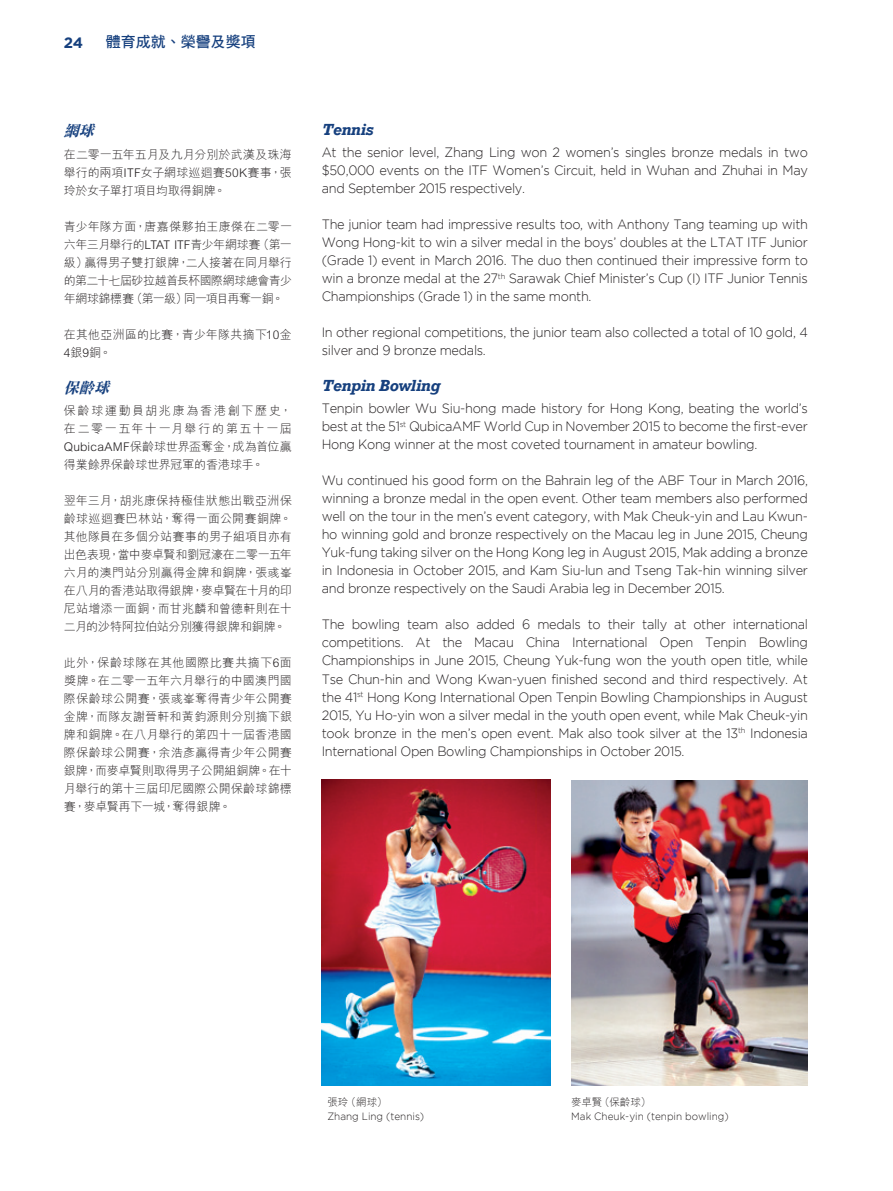
<style>
.page{position:relative;width:893px;height:1191px;background:#fff}
.page>*{position:absolute;margin:0;border:0;box-sizing:border-box;transform-origin:0 0}
.t1{font:italic 700 16.5px "Rockwell";letter-spacing:-.025em;color:#16407e}
.t2{font:15px "DF Hei Bd HK BF";color:#16407e}
.t3{font:italic 15px "DF Li Song Bd HK BF";color:#16407e}
.t4{font:700 15px "Gotham";color:#16407e}
.t5{font:300 13.5px/18px "Gotham";letter-spacing:-.025em;color:#231f20;text-align:justify;scale:.95 1}
.t6{font:300 12px/18px "M Hei HK";letter-spacing:-.005em;color:#231f20;text-align:justify}
.t7{font:300 10.5px "Gotham";color:#231f20;scale:.95 1}
.t8{font:300 10.5px "M Hei HK";letter-spacing:.005em;color:#231f20}
</style>
<div class="page">
<img style="left:571px;top:780px;width:237px;height:305px">
<img style="left:322px;top:779px;width:228px;height:306px">
<p class="t4" style="left:64px;top:33px;width:21px">24</p>
<p class="t2" style="left:106px;top:34px;width:152px">體育成就、榮譽及獎項</p>
<p class="t3" style="left:64px;top:123px;width:36px">網球</p>
<p class="t6" style="left:64px;top:145px;width:230px">在二零一五年五月及九月分別於武漢及珠海舉行的兩項ITF女子網球巡迴賽50K賽事，張玲於女子單打項目均取得銅牌。</p>
<p class="t6" style="left:64px;top:217px;width:230px">青少年隊方面，唐嘉傑夥拍王康傑在二零一六年三月舉行的LTAT ITF青少年網球賽（第一級）贏得男子雙打銀牌，二人接著在同月舉行的第二十七屆砂拉越首長杯國際網球總會青少年網球錦標賽（第一級）同一項目再奪一銅。</p>
<p class="t6" style="left:64px;top:325px;width:230px">在其他亞洲區的比賽，青少年隊共摘下10金<br>4銀9銅。</p>
<p class="t3" style="left:64px;top:380px;width:51px">保齡球</p>
<p class="t6" style="left:64px;top:401px;width:230px">保齡球運動員胡兆康為香港創下歷史，在二零一五年十一月舉行的第五十一屆QubicaAMF保齡球世界盃奪金，成為首位贏得業餘界保齡球世界冠軍的香港球手。</p>
<p class="t6" style="left:64px;top:491px;width:230px">翌年三月，胡兆康保持極佳狀態出戰亞洲保齡球巡迴賽巴林站，奪得一面公開賽銅牌。其他隊員在多個分站賽事的男子組項目亦有出色表現，當中麥卓賢和劉冠濠在二零一五年六月的澳門站分別贏得金牌和銅牌，張彧峯在八月的香港站取得銀牌，麥卓賢在十月的印尼站增添一面銅，而甘兆麟和曾德軒則在十二月的沙特阿拉伯站分別獲得銀牌和銅牌。</p>
<p class="t6" style="left:64px;top:653px;width:230px">此外，保齡球隊在其他國際比賽共摘下6面獎牌。在二零一五年六月舉行的中國澳門國際保齡球公開賽，張彧峯奪得青少年公開賽金牌，而隊友謝晉軒和黃鈞源則分別摘下銀牌和銅牌。在八月舉行的第四十一屆香港國際保齡球公開賽，余浩彥贏得青少年公開賽銀牌，而麥卓賢則取得男子公開組銅牌。在十月舉行的第十三屆印尼國際公開保齡球錦標賽，麥卓賢再下一城，奪得銀牌。</p>
<p class="t1" style="left:322px;top:119px;width:53px">Tennis</p>
<p class="t5" style="left:322px;top:143px;width:513px">At the senior level, Zhang Ling won 2 women’s singles bronze medals in two $50,000 events on the ITF Women’s Circuit, held in Wuhan and Zhuhai in May and September 2015 respectively.</p>
<p class="t5" style="left:322px;top:215px;width:513px">The junior team had impressive results too, with Anthony Tang teaming up with Wong Hong-kit to win a silver medal in the boys’ doubles at the LTAT ITF Junior (Grade 1) event in March 2016. The duo then continued their impressive form to win a bronze medal at the 27<sup>th</sup> Sarawak Chief Minister’s Cup (I) ITF Junior Tennis Championships (Grade 1) in the same month.</p>
<p class="t5" style="left:322px;top:323px;width:513px">In other regional competitions, the junior team also collected a total of 10 gold, 4 silver and 9 bronze medals.</p>
<p class="t1" style="left:322px;top:376px;width:120px">Tenpin Bowling</p>
<p class="t5" style="left:322px;top:399px;width:513px">Tenpin bowler Wu Siu-hong made history for Hong Kong, beating the world’s best at the 51<sup>st</sup> QubicaAMF World Cup in November 2015 to become the first-ever Hong Kong winner at the most coveted tournament in amateur bowling.</p>
<p class="t5" style="left:322px;top:471px;width:513px">Wu continued his good form on the Bahrain leg of the ABF Tour in March 2016, winning a bronze medal in the open event. Other team members also performed well on the tour in the men’s event category, with Mak Cheuk-yin and Lau Kwun&shy;ho winning gold and bronze respectively on the Macau leg in June 2015, Cheung Yuk-fung taking silver on the Hong Kong leg in August 2015, Mak adding a bronze in Indonesia in October 2015, and Kam Siu-lun and Tseng Tak-hin winning silver and bronze respectively on the Saudi Arabia leg in December 2015.</p>
<p class="t5" style="left:322px;top:615px;width:513px">The bowling team also added 6 medals to their tally at other international competitions. At the Macau China International Open Tenpin Bowling Championships in June 2015, Cheung Yuk-fung won the youth open title, while Tse Chun-hin and Wong Kwan-yuen finished second and third respectively. At the 41<sup>st</sup> Hong Kong International Open Tenpin Bowling Championships in August 2015, Yu Ho-yin won a silver medal in the youth open event, while Mak Cheuk-yin took bronze in the men’s open event. Mak also took silver at the 13<sup>th</sup> Indonesia International Open Bowling Championships in October 2015.</p>
<p class="t8" style="left:327px;top:1095px;width:61px">張玲（網球）</p>
<p class="t7" style="left:327px;top:1110px;width:103px">Zhang Ling (tennis)</p>
<p class="t8" style="left:571px;top:1095px;width:81px">麥卓賢（保齡球）</p>
<p class="t7" style="left:571px;top:1110px;width:167px">Mak Cheuk-yin (tenpin bowling)</p>
</div>
